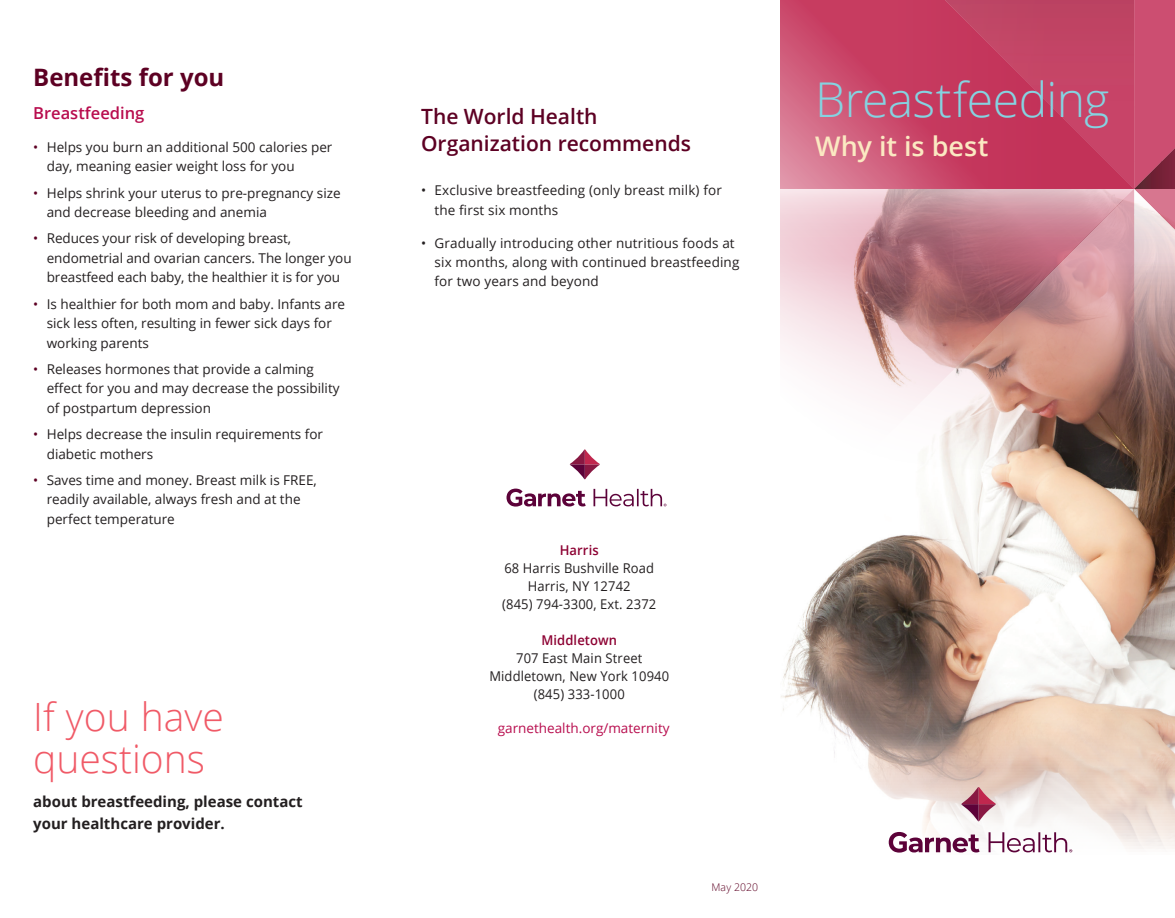
<style>
.page{position:relative;width:1175px;height:918px;background:#fff}
.page>*{position:absolute;margin:0;border:0;box-sizing:border-box;transform-origin:0 0}
.t1{font:300 48px "Open Sans";letter-spacing:-.015em;color:#85d3e1}
.Subhead1{font:300 39px/42px "Open Sans";color:#f05a67}
.t2{font:600 27px "Open Sans";color:#fbe9c2}
.Description_Style{font:700 24px "Open Sans";color:#5d0023}
.t3{font:600 21px "Open Sans";color:#5d0023}
.Description_Style-2{font:600 16.5px "Open Sans";color:#b80d4e}
.Copy{font:700 15px/22.5px "Open Sans";color:#231f20}
.t4{font:13.5px/19.5px "Open Sans";color:#231f20}
.t5{font:13.5px "Open Sans";color:#231f20;scale:.96 1}
.t6{font:13.5px "Open Sans";color:#b80d4e}
.t7{font:600 13.5px "Open Sans";letter-spacing:.01em;color:#8d0233;scale:.96 1}
.t8{font:300 10.5px "Open Sans";letter-spacing:.005em;color:#5d0023}
.s1{color:#5d0023}
</style>
<div class="page">
<img style="left:781px;top:629px;width:393px;height:223px">
<svg style="left:570px;top:449px;width:30px;height:30px"></svg>
<svg style="left:506px;top:489px;width:160px;height:18px"></svg>
<svg style="left:961px;top:787px;width:34px;height:34px"></svg>
<svg style="left:888px;top:832px;width:184px;height:21px"></svg>
<svg style="left:1134px;top:0;width:40px;height:214px;background:#cc5072"></svg>
<img style="left:798px;top:215px;width:336px;height:414px">
<svg style="left:780px;top:0;width:326px;height:189px;background:#ca486a"></svg>
<img style="left:1160px;top:134px;width:14px;height:55px">
<img style="left:1134px;top:161px;width:27px;height:53px">
<img style="left:1134px;top:449px;width:40px;height:180px">
<img style="left:1134px;top:423px;width:40px;height:26px">
<img style="left:1134px;top:214px;width:40px;height:209px">
<img style="left:780px;top:189px;width:354px;height:26px">
<img style="left:780px;top:214px;width:328px;height:27px">
<img style="left:780px;top:240px;width:302px;height:27px">
<img style="left:780px;top:266px;width:276px;height:27px">
<img style="left:780px;top:292px;width:251px;height:27px">
<img style="left:780px;top:318px;width:225px;height:27px">
<img style="left:780px;top:344px;width:199px;height:27px">
<img style="left:780px;top:370px;width:173px;height:27px">
<img style="left:780px;top:396px;width:147px;height:27px">
<img style="left:780px;top:421px;width:121px;height:28px">
<img style="left:780px;top:447px;width:95px;height:27px">
<img style="left:780px;top:473px;width:70px;height:27px">
<img style="left:780px;top:499px;width:44px;height:27px">
<img style="left:780px;top:525px;width:18px;height:1px">
<div style="left:1023px;top:0;width:111px;height:107px;background:#c34466"></div>
<img style="left:1078px;top:106px;width:56px;height:56px">
<img style="left:1106px;top:161px;width:28px;height:28px">
<img style="left:1051px;top:106px;width:28px;height:29px">
<img style="left:968px;top:0;width:57px;height:52px">
<img style="left:996px;top:51px;width:29px;height:29px">
<img style="left:941px;top:0;width:29px;height:25px">
<p class="Description_Style" style="left:33px;top:60px;width:193px">Benefits for you</p>
<p class="Description_Style-2" style="left:33px;top:102px;width:113px">Breastfeeding</p>
<p class="t4" style="left:47px;top:137px;width:287px;text-indent:-14px"><span class="s1">•</span> Helps you burn an additional 500 calories per day, meaning easier weight loss for you</p>
<p class="t4" style="left:47px;top:183px;width:295px;text-indent:-14px"><span class="s1">•</span> Helps shrink your uterus to pre-pregnancy size and decrease bleeding and anemia</p>
<p class="t4" style="left:47px;top:228px;width:306px;text-indent:-14px"><span class="s1">•</span> Reduces your risk of developing breast, endometrial and ovarian cancers. The longer you breastfeed each baby, the healthier it is for you</p>
<p class="t4" style="left:47px;top:294px;width:300px;text-indent:-14px"><span class="s1">•</span> Is healthier for both mom and baby. Infants are sick less often, resulting in fewer sick days for working parents</p>
<p class="t4" style="left:47px;top:359px;width:294px;text-indent:-14px"><span class="s1">•</span> Releases hormones that provide a calming effect for you and may decrease the possibility of postpartum depression</p>
<p class="t4" style="left:47px;top:424px;width:278px;text-indent:-14px"><span class="s1">•</span> Helps decrease the insulin requirements for diabetic mothers</p>
<p class="t4" style="left:47px;top:470px;width:272px;text-indent:-14px"><span class="s1">•</span> Saves time and money. Breast milk is FREE, readily available, always fresh and at the perfect temperature</p>
<p class="Subhead1" style="left:33px;top:695px;width:192px">If you have questions</p>
<p class="Copy" style="left:33px;top:789px;width:271px">about breastfeeding, please contact your healthcare provider.</p>
<p class="t3" style="left:421px;top:102px;width:178px">The World Health</p>
<p class="t3" style="left:421px;top:129px;width:271px">Organization recommends</p>
<p class="t4" style="left:434px;top:180px;width:289px;text-indent:-14px">• Exclusive breastfeeding (only breast milk) for the first six months</p>
<p class="t4" style="left:434px;top:233px;width:306px;text-indent:-14px">• Gradually introducing other nutritious foods at six months, along with continued breastfeeding for two years and beyond</p>
<h1 class="t1" style="left:815px;top:66px;width:296px">Breastfeeding</h1>
<h2 class="t2" style="left:815px;top:128px;width:175px">Why it is best</h2>
<p class="t7" style="left:560px;top:541px;width:42px">Harris</p>
<p class="t5" style="left:504px;top:559px;width:158px">68 Harris Bushville Road</p>
<p class="t5" style="left:528px;top:577px;width:109px">Harris, NY 12742</p>
<p class="t5" style="left:502px;top:595px;width:162px">(845) 794-3300, Ext. 2372</p>
<p class="t7" style="left:541px;top:631px;width:80px">Middletown</p>
<p class="t5" style="left:516px;top:649px;width:133px">707 East Main Street</p>
<p class="t5" style="left:489px;top:667px;width:189px">Middletown, New York 10940</p>
<p class="t5" style="left:534px;top:685px;width:96px">(845) 333-1000</p>
<p class="t6" style="left:498px;top:719px;width:173px">garnethealth.org/maternity</p>
<p class="t8" style="left:711px;top:880px;width:48px">May 2020</p>
</div>
